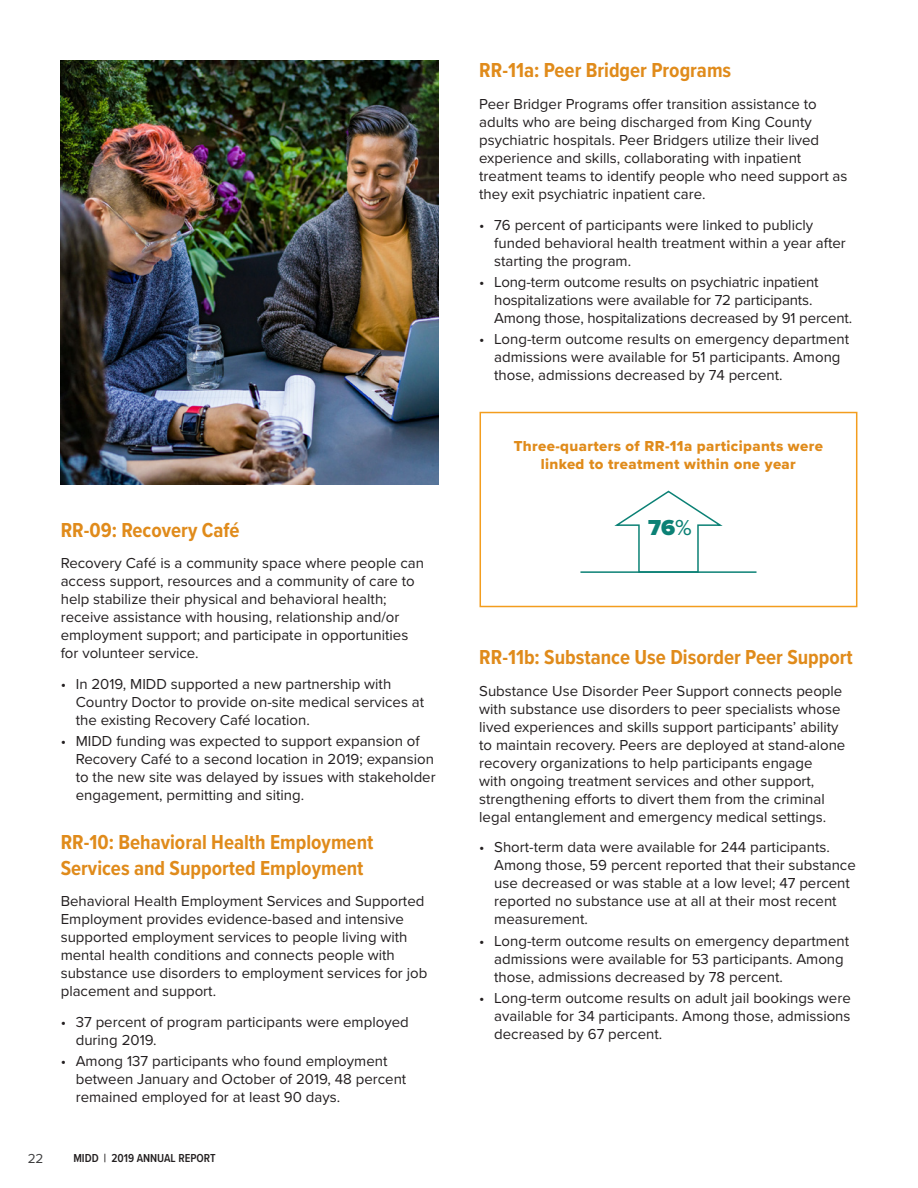
<style>
.page{position:relative;width:918px;height:1188px;background:#fff}
.page>*{position:absolute;margin:0;border:0;box-sizing:border-box;transform-origin:0 0}
.stat-neutral{font:900 22.5px "Proxima Nova";color:#0b8175}
.t1{font:700 21px/25.5px "Proxima Nova Cond";color:#e08b1b}
.body{font:15px/18px "Proxima Nova";color:#231f20}
.pie-label{font:15px/18px "Proxima Nova Extrabld";letter-spacing:.025em;color:#e08b1b;text-align:center}
.t2{font:13.5px "Proxima Nova";color:#3e3e3f}
.t3{font:600 12px "Proxima Nova Cond";color:#231f20}
.s1{font-weight:500}
</style>
<div class="page">
<img style="left:60px;top:60px;width:378px;height:425px">
<div style="left:480px;top:412px;width:377px;height:195px;border:2px solid #f39d1e"></div>
<hr style="left:580px;top:571px;width:177px;height:2px;background:#0b8175">
<svg style="left:612px;top:490px;width:113px;height:83px"></svg>
<p class="t1" style="left:61px;top:516px;width:180px">RR-09: Recovery Café</p>
<p class="body" style="left:61px;top:553px;width:365px">Recovery Café is a community space where people can access support, resources and a community of care to help stabilize their physical and behavioral health; receive assistance with housing, relationship and/or employment support; and participate in opportunities for volunteer service.</p>
<p class="body" style="left:76px;top:674px;width:350px;text-indent:-15px">• In 2019, MIDD supported a new partnership with<br>Country Doctor to provide on-site medical services at the existing Recovery Café location.</p>
<p class="body" style="left:76px;top:732px;width:361px;text-indent:-15px">• MIDD funding was expected to support expansion of Recovery Café to a second location in 2019; expansion to the new site was delayed by issues with stakeholder engagement, permitting and siting.</p>
<p class="t1" style="left:61px;top:829px;width:314px">RR-10: Behavioral Health Employment<br>Services and Supported Employment</p>
<p class="body" style="left:61px;top:892px;width:368px">Behavioral Health Employment Services and Supported Employment provides evidence-based and intensive supported employment services to people living with mental health conditions and connects people with substance use disorders to employment services for job placement and support.</p>
<p class="body" style="left:76px;top:1013px;width:335px;text-indent:-15px">• 37 percent of program participants were employed during 2019.</p>
<p class="body" style="left:76px;top:1052px;width:332px;text-indent:-15px">• Among 137 participants who found employment between January and October of 2019, 48 percent remained employed for at least 90 days.</p>
<p class="t2" style="left:28px;top:1148px;width:17px">22</p>
<p class="t3" style="left:73px;top:1149px;width:144px">MIDD | 2019 ANNUAL REPORT</p>
<p class="t1" style="left:479px;top:57px;width:254px">RR-11a: Peer Bridger Programs</p>
<p class="body" style="left:479px;top:94px;width:370px">Peer Bridger Programs offer transition assistance to adults who are being discharged from King County psychiatric hospitals. Peer Bridgers utilize their lived experience and skills, collaborating with inpatient treatment teams to identify people who need support as they exit psychiatric inpatient care.</p>
<p class="body" style="left:494px;top:215px;width:353px;text-indent:-15px">• 76 percent of participants were linked to publicly funded behavioral health treatment within a year after starting the program.</p>
<p class="body" style="left:494px;top:272px;width:359px;text-indent:-15px">• Long-term outcome results on psychiatric inpatient hospitalizations were available for 72 participants.<br>Among those, hospitalizations decreased by 91 percent.</p>
<p class="body" style="left:494px;top:330px;width:356px;text-indent:-15px">• Long-term outcome results on emergency department admissions were available for 51 participants. Among those, admissions decreased by 74 percent.</p>
<p class="pie-label" style="left:514px;top:436px;width:311px">Three-quarters of RR-11a participants were linked to treatment within one year</p>
<p class="stat-neutral" style="left:648px;top:511px;width:45px">76<span class="s1">%</span></p>
<p class="t1" style="left:479px;top:644px;width:375px">RR-11b: Substance Use Disorder Peer Support</p>
<p class="body" style="left:479px;top:681px;width:368px">Substance Use Disorder Peer Support connects people with substance use disorders to peer specialists whose lived experiences and skills support participants’ ability to maintain recovery. Peers are deployed at stand-alone recovery organizations to help participants engage<br>with ongoing treatment services and other support, strengthening efforts to divert them from the criminal legal entanglement and emergency medical settings.</p>
<p class="body" style="left:494px;top:838px;width:363px;text-indent:-15px">• Short-term data were available for 244 participants.<br>Among those, 59 percent reported that their substance use decreased or was stable at a low level; 47 percent reported no substance use at all at their most recent measurement.</p>
<p class="body" style="left:494px;top:931px;width:356px;text-indent:-15px">• Long-term outcome results on emergency department admissions were available for 53 participants. Among those, admissions decreased by 78 percent.</p>
<p class="body" style="left:494px;top:988px;width:358px;text-align:justify;text-indent:-15px">• Long-term outcome results on adult jail bookings were available for 34 participants. Among those, admissions decreased by 67 percent.</p>
</div>
